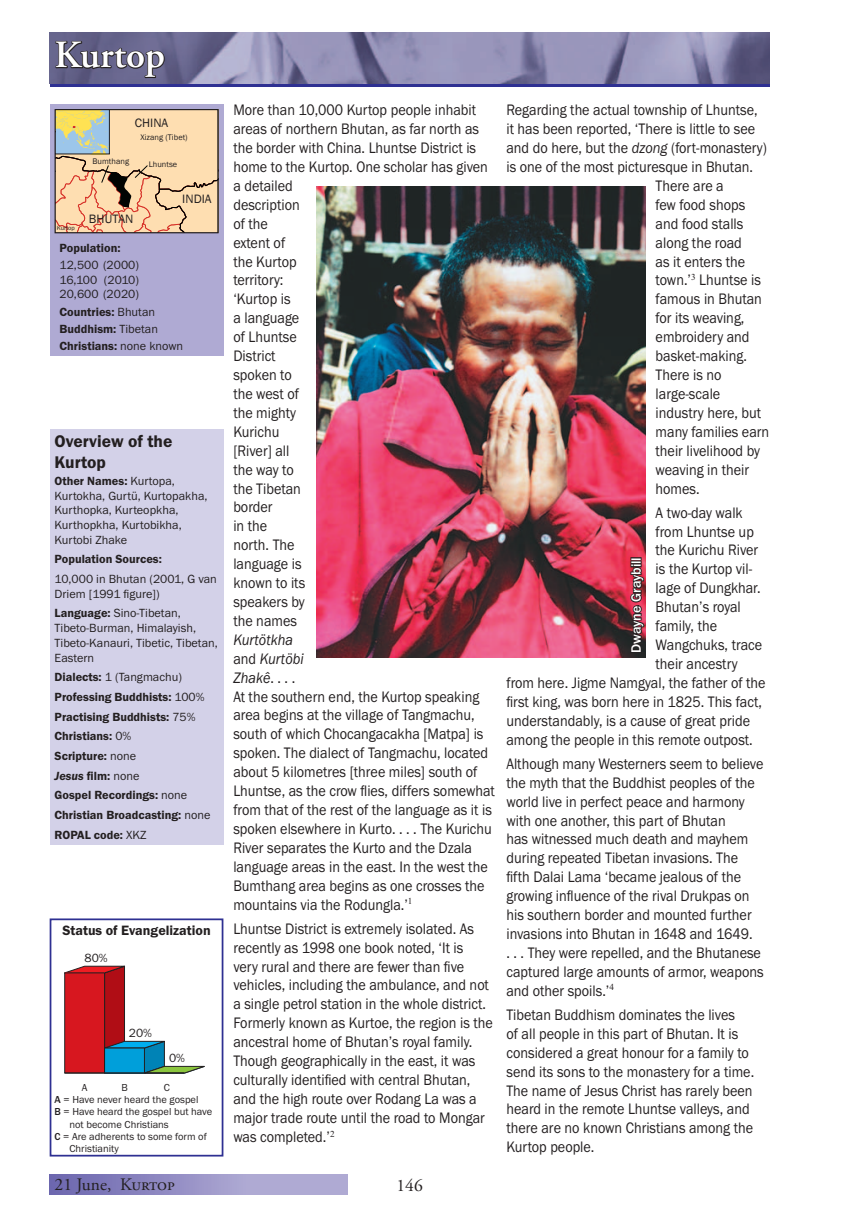
<style>
.page{position:relative;width:854px;height:1231px;background:#fff}
.page>*{position:absolute;margin:0;border:0;box-sizing:border-box;transform-origin:0 0}
.t1{font:600 38.5px "Adobe Garamond Pro";color:#fff}
.t2{font:600 17.5px/21px "Franklin Gothic";color:#231f20}
.t3{font:17.5px "Adobe Garamond Pro";color:#231f20}
.t4{font:15.75px/18.9px "Franklin Gothic";color:#231f20;scale:.9 1}
.t5{font:600 14px "Franklin Gothic";color:#231f20}
.t6{font:500 14px "Franklin Gothic";color:#fff}
.t7{font:12.42px "Franklin Gothic";letter-spacing:.005em;color:#231f20}
.t8{font:12.25px/14.7px "Franklin Gothic";color:#231f20}
.t9{font:600 12.25px/19.6px "Franklin Gothic";color:#231f20}
.t10{font:10.5px "Franklin Gothic";color:#231f20}
.t11{font:8.22px "Franklin Gothic";letter-spacing:.005em;color:#231f20}
.t12{font:6.3px "Franklin Gothic";color:#231f20}
.s1{font-weight:400}
.s2{font-weight:600}
.s3{font-style:italic}
.s4{font-weight:500}
</style>
<div class="page">
<hr style="left:50px;top:84px;width:719px;height:3px;background:#2e3092">
<img style="left:50px;top:32px;width:719px;height:8px">
<svg style="left:50px;top:40px;width:719px;height:44px;background:#8481a5"></svg>
<div style="left:50px;top:104px;width:173px;height:252px;background:#afaad3"></div>
<svg style="left:57px;top:111px;width:159px;height:120px;background:#eacda3"></svg>
<div style="left:55px;top:109px;width:163px;height:124px;border:1px solid #231f20"></div>
<div style="left:50px;top:429px;width:173px;height:416px;background:#d3d1e8"></div>
<div style="left:50px;top:1174px;width:297px;height:20px;background:linear-gradient(to right,#716bb1,#beb9db)"></div>
<div style="left:50px;top:918px;width:173px;height:238px;border:2px solid #2e3092"></div>
<svg style="left:64px;top:965px;width:141px;height:108px"></svg>
<img style="left:317px;top:186px;width:328px;height:471px">
<svg style="left:628px;top:557px;width:18px;height:96px;background:#6b2934"></svg>
<hr style="left:64px;top:1072px;width:120px;height:1px;background:#231f20">
<h1 class="t1" style="left:55px;top:33px;width:112px">Kurtop</h1>
<p class="t7" style="left:135px;top:115px;width:35px">CHINA</p>
<p class="t11" style="left:140px;top:132px;width:49px">Xizang (Tibet)</p>
<p class="t11" style="left:92px;top:156px;width:38px">Bumthang</p>
<p class="t11" style="left:149px;top:159px;width:30px">Lhuntse</p>
<p class="t12" style="left:57px;top:224px;width:20px">Kurtop</p>
<p class="t7" style="left:89px;top:211px;width:46px">BHUTAN</p>
<p class="t7" style="left:182px;top:191px;width:31px">INDIA</p>
<p class="t9" style="left:60px;top:238px;width:62px">Population:</p>
<p class="t8" style="left:60px;top:257px;width:81px;text-align:justify">12,500 (2000)<br>16,100 (2010)<br>20,600 (2020)</p>
<p class="t9" style="left:60px;top:303px;width:125px;line-height:17.2px">Countries: <span class="s1">Bhutan<br></span>Buddhism: <span class="s1">Tibetan<br></span>Christians: <span class="s1">none known</span></p>
<p class="t2" style="left:55px;top:430px;width:119px">Overview of the<br>Kurtop</p>
<p class="t8" style="left:55px;top:473px;width:154px"><span class="s2">Other Names:</span> Kurtopa,<br>Kurtokha, Gurtü, Kurtopakha,<br>Kurthopka, Kurteopkha,<br>Kurthopkha, Kurtobikha,<br>Kurtobi Zhake</p>
<p class="t9" style="left:55px;top:549px;width:109px">Population Sources:</p>
<p class="t8" style="left:55px;top:571px;width:164px">10,000 in Bhutan (2001, G van<br>Driem [1991 figure])</p>
<p class="t8" style="left:55px;top:605px;width:165px"><span class="s2">Language:</span> Sino-Tibetan,<br>Tibeto-Burman, Himalayish,<br>Tibeto-Kanauri, Tibetic, Tibetan,<br>Eastern</p>
<p class="t9" style="left:55px;top:667px;width:157px">Dialects: <span class="s1">1 (Tangmachu)<br></span>Professing Buddhists: <span class="s1">100%<br></span>Practising Buddhists: <span class="s1">75%<br></span>Christians: <span class="s1">0%<br></span>Scripture: <span class="s1">none<br></span><span class="s3">Jesus</span> film: <span class="s1">none<br></span>Gospel Recordings: <span class="s1">none<br></span>Christian Broadcasting: <span class="s1">none<br></span>ROPAL code: <span class="s1">XKZ</span></p>
<p class="t5" style="left:62px;top:921px;width:150px">Status of Evangelization</p>
<p class="t8" style="left:85px;top:950px;width:25px">80%</p>
<p class="t8" style="left:129px;top:1025px;width:25px">20%</p>
<p class="t8" style="left:169px;top:1050px;width:17px">0%</p>
<p class="t10" style="left:82px;top:1081px;width:7px">A</p>
<p class="t10" style="left:122px;top:1081px;width:8px">B</p>
<p class="t10" style="left:164px;top:1081px;width:8px">C</p>
<p class="t10" style="left:55px;top:1093px;width:145px"><span class="s4">A</span> = Have never heard the gospel</p>
<p class="t10" style="left:55px;top:1105px;width:159px"><span class="s4">B</span> = Have heard the gospel but have</p>
<p class="t10" style="left:69px;top:1117px;width:101px">not become Christians</p>
<p class="t10" style="left:55px;top:1130px;width:154px"><span class="s4">C</span> = Are adherents to some form of</p>
<p class="t10" style="left:69px;top:1142px;width:51px">Christianity</p>
<p class="t3" style="left:55px;top:1173px;width:122px">21 June, KURTOP</p>
<p class="t4" style="left:233px;top:100px;width:284px">More than 10,000 Kurtop people inhabit areas of northern Bhutan, as far north as the border with China. Lhuntse District is home to the Kurtop. One scholar has given a detailed<br>description<br>of the<br>extent of<br>the Kurtop<br>territory:<br>‘Kurtop is<br>a language<br>of Lhuntse<br>District<br>spoken to<br>the west of<br>the mighty<br>Kurichu<br>[River] all<br>the way to<br>the Tibetan<br>border<br>in the<br>north. The<br>language is<br>known to its<br>speakers by<br>the names</p>
<p class="t4" style="left:233px;top:630px;width:292px"><span class="s3">Kurtötkha<br></span>and <span class="s3">Kurtöbi<br>Zhakê</span>. . . .<br>At the southern end, the Kurtop speaking area begins at the village of Tangmachu, south of which Chocangacakha [Matpa] is spoken. The dialect of Tangmachu, located about 5 kilometres [three miles] south of Lhuntse, as the crow flies, differs somewhat from that of the rest of the language as it is spoken elsewhere in Kurto. . . . The Kurichu River separates the Kurto and the Dzala language areas in the east. In the west the Bumthang area begins as one crosses the mountains via the Rodungla.’<sup>1</sup></p>
<p class="t4" style="left:233px;top:918px;width:290px">Lhuntse District is extremely isolated. As recently as 1998 one book noted, ‘It is<br>very rural and there are fewer than five vehicles, including the ambulance, and not a single petrol station in the whole district.<br>Formerly known as Kurtoe, the region is the ancestral home of Bhutan’s royal family.<br>Though geographically in the east, it was culturally identified with central Bhutan, and the high route over Rodang La was a major trade route until the road to Mongar was completed.’<sup>2</sup></p>
<p class="t3" style="left:396px;top:1174px;width:28px">146</p>
<p class="t4" style="left:506px;top:100px;width:281px">Regarding the actual township of Lhuntse,</p>
<p class="t4" style="left:506px;top:119px;width:278px">it has been reported, ‘There is little to see</p>
<p class="t4" style="left:506px;top:138px;width:291px">and do here, but the <span class="s3">dzong</span> (fort-monastery)</p>
<p class="t4" style="left:506px;top:157px;width:275px">is one of the most picturesque in Bhutan.</p>
<p class="t4" style="left:655px;top:176px;width:77px">There are a</p>
<p class="t4" style="left:655px;top:195px;width:101px">few food shops</p>
<p class="t4" style="left:655px;top:214px;width:99px">and food stalls</p>
<p class="t4" style="left:655px;top:233px;width:97px">along the road</p>
<p class="t4" style="left:655px;top:252px;width:101px">as it enters the</p>
<p class="t4" style="left:655px;top:270px;width:119px">town.’<sup>3</sup> Lhuntse is</p>
<p class="t4" style="left:655px;top:289px;width:120px">famous in Bhutan</p>
<p class="t4" style="left:655px;top:308px;width:100px">for its weaving,</p>
<p class="t4" style="left:655px;top:327px;width:106px">embroidery and</p>
<p class="t4" style="left:655px;top:346px;width:103px">basket-making.</p>
<p class="t4" style="left:655px;top:365px;width:75px">There is no</p>
<p class="t4" style="left:655px;top:384px;width:73px">large-scale</p>
<p class="t4" style="left:655px;top:403px;width:119px">industry here, but</p>
<p class="t4" style="left:655px;top:422px;width:128px">many families earn</p>
<p class="t4" style="left:655px;top:441px;width:117px">their livelihood by</p>
<p class="t4" style="left:655px;top:459px;width:105px">weaving in their</p>
<p class="t4" style="left:655px;top:478px;width:50px">homes.</p>
<p class="t4" style="left:655px;top:502px;width:98px">A two-day walk</p>
<p class="t4" style="left:655px;top:521px;width:111px">from Lhuntse up</p>
<p class="t4" style="left:655px;top:540px;width:116px">the Kurichu River</p>
<p class="t4" style="left:655px;top:559px;width:109px">is the Kurtop vil-</p>
<p class="t4" style="left:655px;top:578px;width:118px">lage of Dungkhar.</p>
<p class="t4" style="left:655px;top:597px;width:96px">Bhutan’s royal</p>
<p class="t4" style="left:655px;top:616px;width:70px">family, the</p>
<p class="t4" style="left:655px;top:635px;width:120px">Wangchuks, trace</p>
<p class="t4" style="left:655px;top:654px;width:93px">their ancestry</p>
<p class="t4" style="left:506px;top:673px;width:289px">from here. Jigme Namgyal, the father of the</p>
<p class="t4" style="left:506px;top:691px;width:285px">first king, was born here in 1825. This fact,</p>
<p class="t4" style="left:506px;top:710px;width:272px">understandably, is a cause of great pride</p>
<p class="t4" style="left:506px;top:729px;width:275px">among the people in this remote outpost.</p>
<p class="t4" style="left:506px;top:753px;width:287px">Although many Westerners seem to believe the myth that the Buddhist peoples of the world live in perfect peace and harmony with one another, this part of Bhutan<br>has witnessed much death and mayhem during repeated Tibetan invasions. The fifth Dalai Lama ‘became jealous of the growing influence of the rival Drukpas on his southern border and mounted further invasions into Bhutan in 1648 and 1649.<br>. . . They were repelled, and the Bhutanese captured large amounts of armor, weapons and other spoils.’<sup>4</sup></p>
<p class="t4" style="left:506px;top:1004px;width:277px">Tibetan Buddhism dominates the lives<br>of all people in this part of Bhutan. It is considered a great honour for a family to send its sons to the monastery for a time.<br>The name of Jesus Christ has rarely been heard in the remote Lhuntse valleys, and there are no known Christians among the Kurtop people.</p>
<p class="t6" style="left:627px;top:652px;width:97px;rotate:-90deg">Dwayne Graybill</p>
</div>
